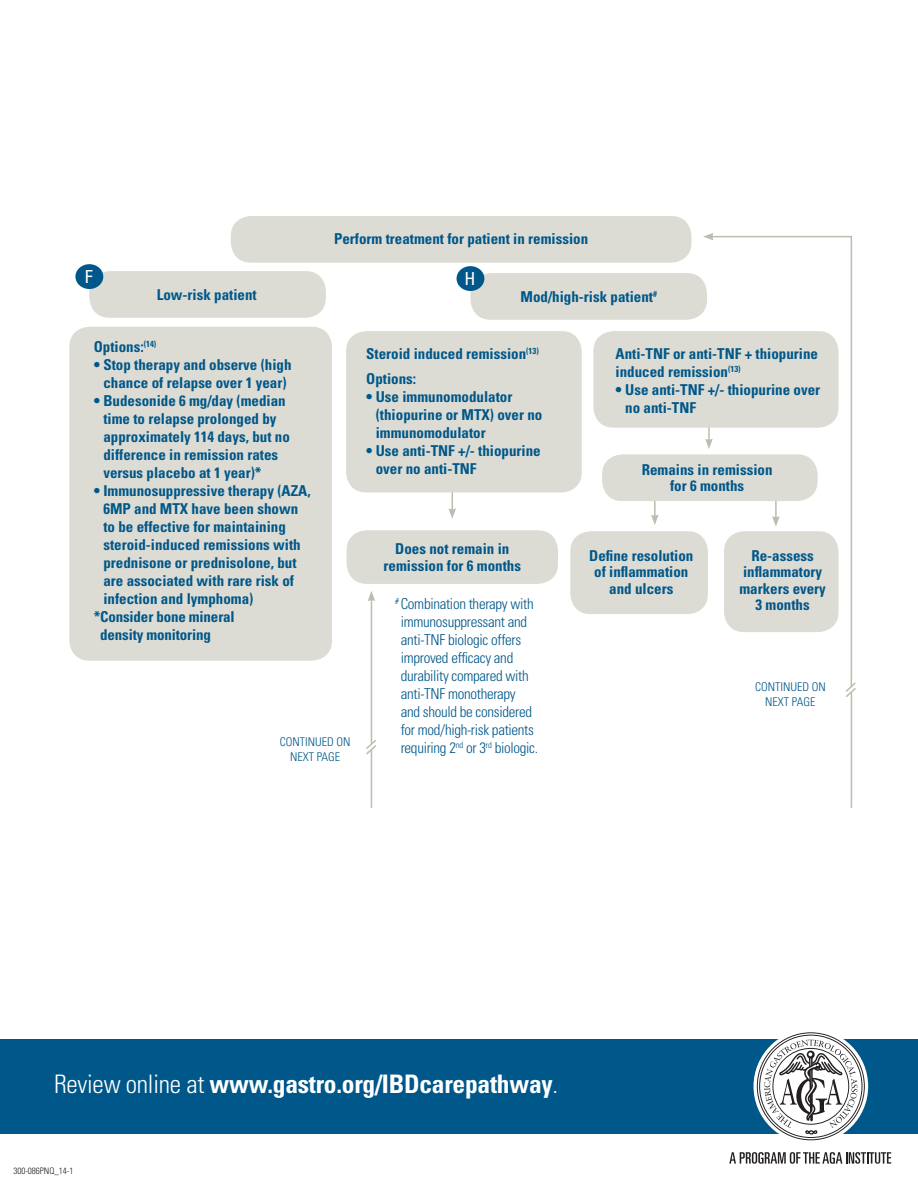
<style>
.page{position:relative;width:918px;height:1188px;background:#fff}
.page>*{position:absolute;margin:0;border:0;box-sizing:border-box;transform-origin:0 0}
.t1{font:700 condensed 25.5px "Univers LT Std";letter-spacing:-.01em;color:#fff}
.t2{font:condensed 18px "Univers LT Std";color:#fff}
.t3{font:700 condensed 15px/18px "Univers LT Std";color:#005789}
.t4{font:300 condensed 15px/18px "Univers LT Std";letter-spacing:-.02em;color:#005789}
.t5{font:300 condensed 12px/14.4px "Univers LT Std";color:#005789;text-align:center}
.t6{font:300 condensed 9px "Univers LT Std";color:#231f20}
.s1{font-weight:300}
</style>
<div class="page">
<div style="left:0;top:1039px;width:918px;height:95px;background:#005789"></div>
<div style="left:754px;top:1029px;width:114px;height:115px;background:#fff;border-radius:50%"></div>
<svg style="left:757px;top:1032px;width:108px;height:108px"></svg>
<svg style="left:729px;top:1152px;width:162px;height:12px"></svg>
<svg style="left:448px;top:492px;width:8px;height:27px"></svg>
<hr style="left:654px;top:494px;width:2px;height:23px;background:#bcbcb0">
<svg style="left:651px;top:515px;width:8px;height:10px"></svg>
<hr style="left:708px;top:421px;width:2px;height:20px;background:#bcbcb0">
<svg style="left:705px;top:439px;width:5px;height:10px"></svg>
<div style="left:69px;top:327px;width:263px;height:334px;background:#dcdcd4;border-radius:20px"></div>
<div style="left:346px;top:331px;width:236px;height:161px;background:#dcdcd4;border-radius:20px"></div>
<div style="left:593px;top:331px;width:246px;height:97px;background:#dcdcd4;border-radius:20px"></div>
<div style="left:231px;top:216px;width:461px;height:47px;background:#dcdcd4;border-radius:20px"></div>
<div style="left:602px;top:454px;width:216px;height:47px;background:#dcdcd4;border-radius:20px"></div>
<div style="left:570px;top:531px;width:138px;height:83px;background:#dcdcd4;border-radius:20px"></div>
<div style="left:347px;top:530px;width:211px;height:54px;background:#dcdcd4;border-radius:20px"></div>
<div style="left:89px;top:271px;width:237px;height:47px;background:#dcdcd4;border-radius:20px"></div>
<div style="left:75px;top:264px;width:28px;height:25px;background:#005789;border-radius:50%"></div>
<div style="left:470px;top:273px;width:237px;height:47px;background:#dcdcd4;border-radius:20px"></div>
<div style="left:457px;top:266px;width:27px;height:25px;background:#005789;border-radius:50%"></div>
<svg style="left:710px;top:236px;width:142px;height:445px"></svg>
<svg style="left:703px;top:233px;width:11px;height:7px"></svg>
<hr style="left:851px;top:692px;width:1px;height:116px;background:#bcbcb0">
<svg style="left:846px;top:681px;width:10px;height:18px"></svg>
<hr style="left:371px;top:599px;width:1px;height:145px;background:#bcbcb0">
<svg style="left:368px;top:591px;width:7px;height:10px"></svg>
<hr style="left:371px;top:750px;width:1px;height:58px;background:#bcbcb0">
<svg style="left:366px;top:738px;width:10px;height:18px"></svg>
<p class="t2" style="left:85px;top:265px;width:9px">F</p>
<p class="t3" style="left:157px;top:285px;width:101px">Low-risk patient</p>
<p class="t3" style="left:334px;top:230px;width:256px">Perform treatment for patient in remission</p>
<p class="t2" style="left:465px;top:267px;width:12px">H</p>
<p class="t3" style="left:521px;top:287px;width:138px">Mod/high-risk patient<sup>#</sup></p>
<p class="t3" style="left:94px;top:337px;width:64px">Options:<sup>(14)</sup></p>
<p class="t3" style="left:94px;top:355px;width:199px;text-align:center">• Stop therapy and observe (high chance of relapse over 1 year)</p>
<p class="t3" style="left:103px;top:391px;width:188px;text-indent:-10px">• Budesonide 6 mg/day (median time to relapse prolonged by approximately 114 days, but no difference in remission rates versus placebo at 1 year)*</p>
<p class="t3" style="left:103px;top:481px;width:209px;text-indent:-10px">• Immunosuppressive therapy (AZA,<br>6MP and MTX have been shown to be effective for maintaining steroid-induced remissions with prednisone or prednisolone, but are associated with rare risk of infection and lymphoma)</p>
<p class="t3" style="left:100px;top:607px;width:136px;text-indent:-7px">*Consider bone mineral density monitoring</p>
<p class="t5" style="left:280px;top:735px;width:72px">CONTINUED ON<br>NEXT PAGE</p>
<p class="t3" style="left:366px;top:345px;width:174px">Steroid induced remission<sup>(13)</sup></p>
<p class="t3" style="left:366px;top:369px;width:51px">Options:</p>
<p class="t3" style="left:376px;top:387px;width:168px;text-indent:-10px">• Use immunomodulator (thiopurine or MTX) over no immunomodulator</p>
<p class="t3" style="left:376px;top:441px;width:166px;text-indent:-10px">• Use anti-TNF +/- thiopurine over no anti-TNF</p>
<p class="t3" style="left:384px;top:541px;width:139px;line-height:16.5px;text-align:center">Does not remain in remission for 6 months</p>
<p class="t4" style="left:401px;top:595px;width:139px;text-indent:-5px"><sup>#</sup> Combination therapy with immunosuppressant and anti-TNF biologic offers improved efficacy and durability compared with anti-TNF monotherapy and should be considered for mod/high-risk patients requiring 2<sup>nd</sup> or 3<sup>rd</sup> biologic.</p>
<p class="t3" style="left:616px;top:345px;width:204px">Anti-TNF or anti-TNF + thiopurine induced remission<sup>(13)</sup></p>
<p class="t3" style="left:625px;top:381px;width:196px;text-indent:-10px">• Use anti-TNF +/- thiopurine over no anti-TNF</p>
<p class="t3" style="left:642px;top:461px;width:132px;line-height:16.5px;text-align:center">Remains in remission for 6 months</p>
<p class="t3" style="left:589px;top:547px;width:106px;line-height:16.5px;text-align:center">Define resolution of inflammation and ulcers</p>
<p class="t3" style="left:739px;top:547px;width:88px;line-height:16.5px;text-align:center">Re-assess inflammatory markers every<br>3 months</p>
<p class="t5" style="left:755px;top:680px;width:72px">CONTINUED ON<br>NEXT PAGE</p>
<h1 class="t1" style="left:54px;top:1069px;width:506px"><span class="s1">Review online at</span> www.gastro.org/IBDcarepathway<span class="s1">.</span></h1>
<p class="t6" style="left:14px;top:1165px;width:61px">300-086PNQ_14-1</p>
</div>
